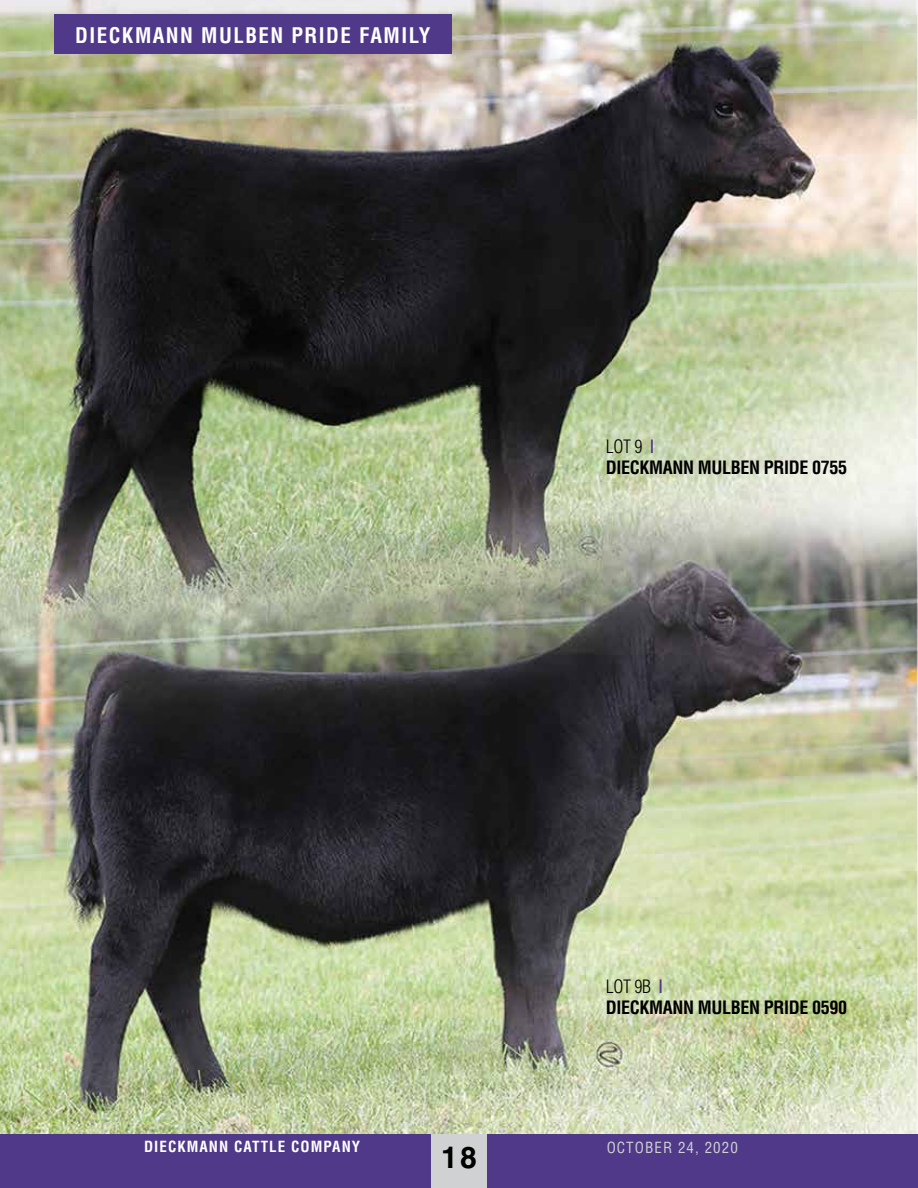
<style>
.page{position:relative;width:918px;height:1188px;background:#fff}
.page>*{position:absolute;margin:0;border:0;box-sizing:border-box;transform-origin:0 0}
.t1{font:700 30px "Helvetica";color:#000}
.t2{font:700 condensed 21px "Helvetica";letter-spacing:.07em;color:#fff}
.t3{font:700 condensed 18px/21.6px "Helvetica";letter-spacing:-.02em;color:#000}
.t4{font:700 condensed 15px "Helvetica";letter-spacing:.07em;color:#fff}
.t5{font:condensed 15px "Helvetica";letter-spacing:.07em;color:#cfd1d2}
.s1{font-weight:300}
.s2{color:#4f3988}
</style>
<div class="page">
<img style="left:0;top:0;width:918px;height:1135px">
<div style="left:0;top:1135px;width:918px;height:53px;background:#4f3988"></div>
<div style="left:431px;top:1135px;width:56px;height:53px;background:#cfd1d2"></div>
<div style="left:54px;top:14px;width:398px;height:40px;background:#4f3988"></div>
<p class="t2" style="left:75px;top:22px;width:357px">DIECKMANN MULBEN PRIDE FAMILY</p>
<p class="t3" style="left:606px;top:435px;width:243px"><span class="s1">LOT 9</span> <span class="s2">|<br></span>DIECKMANN MULBEN PRIDE 0755</p>
<p class="t3" style="left:606px;top:975px;width:243px"><span class="s1">LOT 9B</span> <span class="s2">|<br></span>DIECKMANN MULBEN PRIDE 0590</p>
<p class="t4" style="left:144px;top:1138px;width:218px">DIECKMANN CATTLE COMPANY</p>
<p class="t5" style="left:607px;top:1138px;width:133px">OCTOBER 24, 2020</p>
<h1 class="t1" style="left:441px;top:1139px;width:37px">18</h1>
</div>
